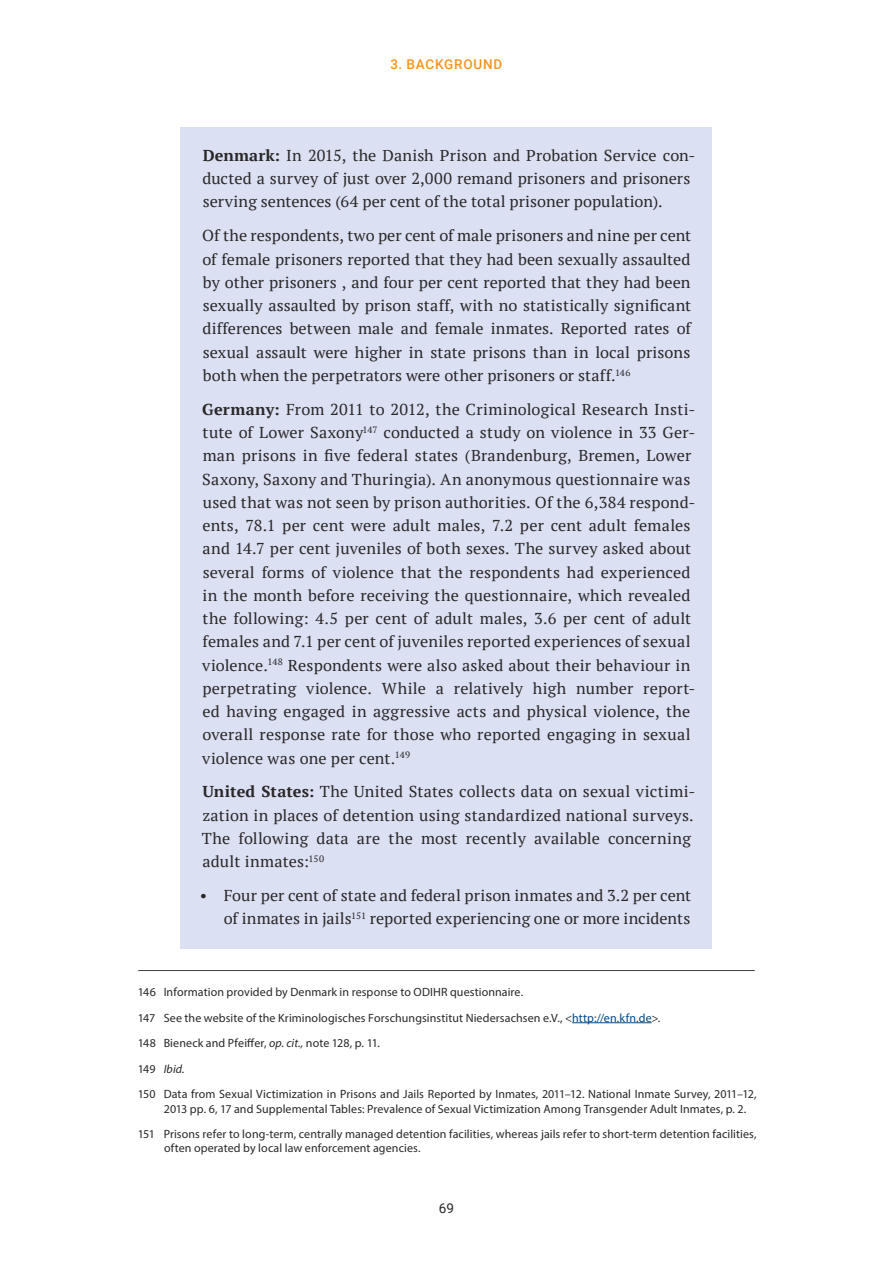
<style>
.page{position:relative;width:893px;height:1263px;background:#fff}
.page>*{position:absolute;margin:0;border:0;box-sizing:border-box;transform-origin:0 0}
.t1{font:15.75px/23.2px "PT Serif";letter-spacing:.005em;color:#292829}
.t2{font:500 13.5px "Roboto";letter-spacing:.06em;color:#f7941e}
.t3{font:13.5px "Roboto";color:#292829}
.t4{font:12px/25.5px "Myriad Pro";letter-spacing:.005em;color:#292829}
.s1{font-weight:700}
.s2{color:#004785}
.s3{font-style:italic}
</style>
<div class="page">
<div style="left:181px;top:128px;width:531px;height:104px;background:#dbe0f2"></div>
<div style="left:181px;top:208px;width:531px;height:198px;background:#dbe0f2"></div>
<div style="left:181px;top:381px;width:531px;height:407px;background:#dbe0f2"></div>
<div style="left:181px;top:764px;width:531px;height:128px;background:#dbe0f2"></div>
<div style="left:181px;top:868px;width:531px;height:81px;background:#dbe0f2"></div>
<hr style="left:138px;top:970px;width:617px;height:1px;background:#414042">
<hr style="left:572px;top:1022px;width:80px;height:1px;background:#004785">
<p class="t2" style="left:390px;top:55px;width:113px">3. BACKGROUND</p>
<p class="t1" style="left:203px;top:144px;width:494px"><span class="s1">Denmark:</span> In 2015, the Danish Prison and Probation Service con&shy;ducted a survey of just over 2,000 remand prisoners and prisoners serving sentences (64 per cent of the total prisoner population).</p>
<p class="t1" style="left:202px;top:224px;width:491px;text-align:justify">Of the respondents, two per cent of male prisoners and nine per cent of female prisoners reported that they had been sexually assaulted by other prisoners , and four per cent reported that they had been sexually assaulted by prison staff, with no statistically significant differences between male and female inmates. Reported rates of sexual assault were higher in state prisons than in local prisons both when the perpetrators were other prisoners or staff.<sup>146</sup></p>
<p class="t1" style="left:202px;top:397px;width:495px"><span class="s1">Germany:</span> From 2011 to 2012, the Criminological Research Insti&shy;tute of Lower Saxony<sup>147</sup> conducted a study on violence in 33 Ger&shy;man prisons in five federal states (Brandenburg, Bremen, Lower Saxony, Saxony and Thuringia). An anonymous questionnaire was used that was not seen by prison authorities. Of the 6,384 respond&shy;ents, 78.1 per cent were adult males, 7.2 per cent adult females and 14.7 per cent juveniles of both sexes. The survey asked about several forms of violence that the respondents had experienced in the month before receiving the questionnaire, which revealed the following: 4.5 per cent of adult males, 3.6 per cent of adult females and 7.1 per cent of juveniles reported experiences of sexual violence.<sup>148</sup> Respondents were also asked about their behaviour in perpetrating violence. While a relatively high number report&shy;ed having engaged in aggressive acts and physical violence, the overall response rate for those who reported engaging in sexual violence was one per cent.<sup>149</sup></p>
<p class="t1" style="left:202px;top:780px;width:495px"><span class="s1">United States:</span> The United States collects data on sexual victimi&shy;zation in places of detention using standardized national surveys.<br>The following data are the most recently available concerning adult inmates:<sup>150</sup></p>
<p class="t1" style="left:200px;top:884px;width:493px;text-align:right">• Four per cent of state and federal prison inmates and 3.2 per cent of inmates in jails<sup>151</sup> reported experiencing one or more incidents</p>
<p class="t4" style="left:138px;top:979px;width:620px">146 Information provided by Denmark in response to ODIHR questionnaire.<br>147 See the website of the Kriminologisches Forschungsinstitut Niedersachsen e.V., &lt;<span class="s2">http://en.kfn.de</span>&gt;.<br>148 Bieneck and Pfeiffer, <span class="s3">op. cit.,</span> note 128, p. 11.<br>149 <span class="s3">Ibid.<br></span>150 Data from Sexual Victimization in Prisons and Jails Reported by Inmates, 2011–12. National Inmate Survey, 2011–12,</p>
<p class="t4" style="left:138px;top:1095px;width:620px;text-indent:26px">2013 pp. 6, 17 and Supplemental Tables: Prevalence of Sexual Victimization Among Transgender Adult Inmates, p. 2.<br>151 Prisons refer to long-term, centrally managed detention facilities, whereas jails refer to short-term detention facilities,</p>
<p class="t4" style="left:164px;top:1135px;width:258px">often operated by local law enforcement agencies.</p>
<p class="t3" style="left:439px;top:1198px;width:17px">69</p>
</div>
